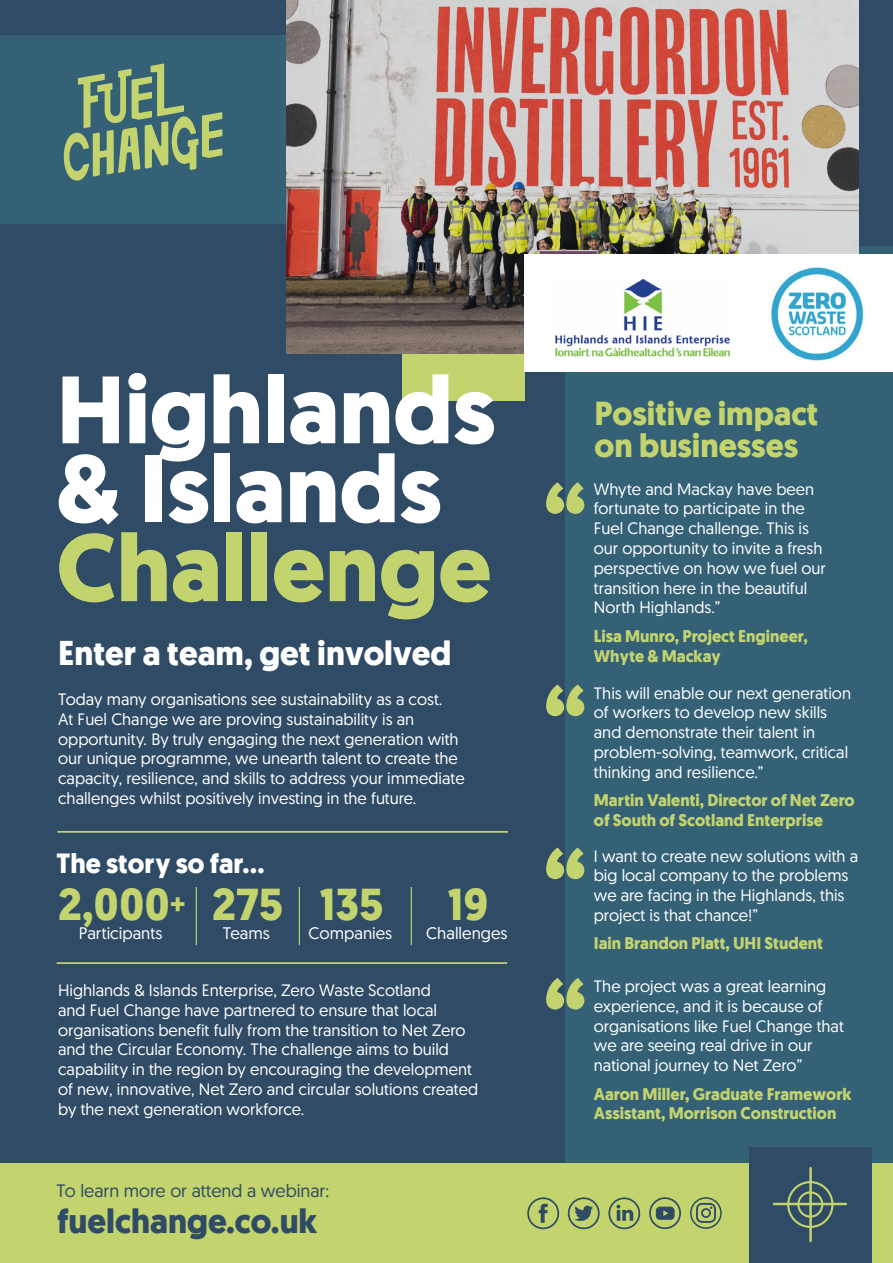
<style>
.page{position:relative;width:893px;height:1263px;background:#fff}
.page>*{position:absolute;margin:0;border:0;box-sizing:border-box;transform-origin:0 0}
.t1{font:700 95.4px/78.9px "Geomanist";color:#fff}
.t2{font:700 95.4px "Geomanist";color:#c3d36e}
.t3{font:700 43.5px "Geomanist";color:#c3d36e}
.t4{font:700 33.6px "Geomanist";color:#2f4b65}
.t5{font:700 33.45px "Geomanist";color:#fff}
.t6{font:700 32.4px/31.5px "Geomanist";color:#c3d36e}
.t7{font:700 27.15px "Geomanist";color:#fff}
.t8{font:18px "Geomanist";color:#2f4b65}
.t9{font:16.8px "Geomanist";color:#fff}
.t10{font:16.5px/19.8px "Geomanist";color:#fff}
.t11{font:700 16.5px/19.8px "Geomanist";color:#c3d36e}
.s1{font-size:27.9px}
</style>
<div class="page">
<div style="left:0;top:0;width:893px;height:1163px;background:#2f4b65"></div>
<div style="left:566px;top:247px;width:327px;height:950px;background:#356177"></div>
<div style="left:402px;top:212px;width:123px;height:189px;background:#c3d36e"></div>
<div style="left:0;top:35px;width:332px;height:189px;background:#356177"></div>
<svg style="left:64px;top:63px;width:158px;height:118px"></svg>
<img style="left:286px;top:0;width:573px;height:354px">
<div style="left:0;top:1163px;width:893px;height:100px;background:#c3d36e"></div>
<div style="left:749px;top:1148px;width:123px;height:115px;background:#2f4b65"></div>
<svg style="left:787px;top:1181px;width:46px;height:47px"></svg>
<hr style="left:773px;top:1203px;width:74px;height:2px;background:#c3d36e">
<hr style="left:809px;top:1167px;width:3px;height:75px;background:#c3d36e">
<svg style="left:568px;top:1197px;width:32px;height:32px"></svg>
<svg style="left:527px;top:1197px;width:32px;height:32px"></svg>
<svg style="left:649px;top:1197px;width:32px;height:32px"></svg>
<svg style="left:690px;top:1197px;width:32px;height:32px"></svg>
<svg style="left:608px;top:1197px;width:32px;height:32px"></svg>
<svg style="left:546px;top:684px;width:38px;height:32px"></svg>
<svg style="left:546px;top:847px;width:38px;height:32px"></svg>
<svg style="left:546px;top:978px;width:38px;height:31px"></svg>
<svg style="left:546px;top:482px;width:38px;height:32px"></svg>
<hr style="left:57px;top:831px;width:451px;height:2px;background:#c3d36e">
<hr style="left:57px;top:962px;width:450px;height:2px;background:#c3d36e">
<hr style="left:196px;top:887px;width:1px;height:58px;background:#c3d36e">
<hr style="left:299px;top:887px;width:1px;height:58px;background:#c3d36e">
<hr style="left:411px;top:887px;width:1px;height:58px;background:#c3d36e">
<div style="left:525px;top:254px;width:368px;height:118px;background:#fff"></div>
<img style="left:555px;top:267px;width:309px;height:94px">
<h1 class="t1" style="left:57px;top:370px;width:440px">Highlands &amp; Islands</h1>
<h1 class="t2" style="left:57px;top:504px;width:436px">Challenge</h1>
<h3 class="t5" style="left:58px;top:631px;width:395px">Enter a team, get involved</h3>
<p class="t10" style="left:58px;top:689px;width:408px">Today many organisations see sustainability as a cost.<br>At Fuel Change we are proving sustainability is an opportunity. By truly engaging the next generation with our unique programme, we unearth talent to create the capacity, resilience, and skills to address your immediate challenges whilst positively investing in the future.</p>
<h3 class="t7" style="left:57px;top:846px;width:209px">The story so far...</h3>
<h2 class="t3" style="left:58px;top:875px;width:227px">2,000<span class="s1">+</span> 275</h2>
<p class="t9" style="left:79px;top:922px;width:85px">Participants</p>
<p class="t9" style="left:223px;top:922px;width:49px">Teams</p>
<h2 class="t3" style="left:320px;top:875px;width:65px">135</h2>
<p class="t9" style="left:309px;top:922px;width:85px">Companies</p>
<h2 class="t3" style="left:448px;top:875px;width:42px">19</h2>
<p class="t9" style="left:426px;top:922px;width:83px">Challenges</p>
<p class="t10" style="left:58px;top:980px;width:422px">Highlands &amp; Islands Enterprise, Zero Waste Scotland<br>and Fuel Change have partnered to ensure that local organisations benefit fully from the transition to Net Zero and the Circular Economy. The challenge aims to build capability in the region by encouraging the development of new, innovative, Net Zero and circular solutions created by the next generation workforce.</p>
<p class="t8" style="left:57px;top:1179px;width:274px">To learn more or attend a webinar:</p>
<h3 class="t4" style="left:57px;top:1199px;width:262px">fuelchange.co.uk</h3>
<h3 class="t6" style="left:594px;top:398px;width:225px">Positive impact on businesses</h3>
<p class="t10" style="left:594px;top:478px;width:233px">Whyte and Mackay have been fortunate to participate in the<br>Fuel Change challenge. This is our opportunity to invite a fresh perspective on how we fuel our transition here in the beautiful<br>North Highlands.”</p>
<p class="t11" style="left:594px;top:626px;width:215px">Lisa Munro, Project Engineer,<br>Whyte &amp; Mackay</p>
<p class="t10" style="left:594px;top:682px;width:259px">This will enable our next generation of workers to develop new skills and demonstrate their talent in problem-solving, teamwork, critical thinking and resilience.”</p>
<p class="t11" style="left:594px;top:790px;width:262px">Martin Valenti, Director of Net Zero of South of Scotland Enterprise</p>
<p class="t10" style="left:594px;top:845px;width:266px">I want to create new solutions with a big local company to the problems we are facing in the Highlands, this project is that chance!”</p>
<p class="t11" style="left:594px;top:934px;width:231px">Iain Brandon Platt, UHI Student</p>
<p class="t10" style="left:594px;top:976px;width:252px">The project was a great learning experience, and it is because of organisations like Fuel Change that we are seeing real drive in our national journey to Net Zero”</p>
<p class="t11" style="left:594px;top:1084px;width:259px">Aaron Miller, Graduate Framework<br>Assistant, Morrison Construction</p>
</div>
